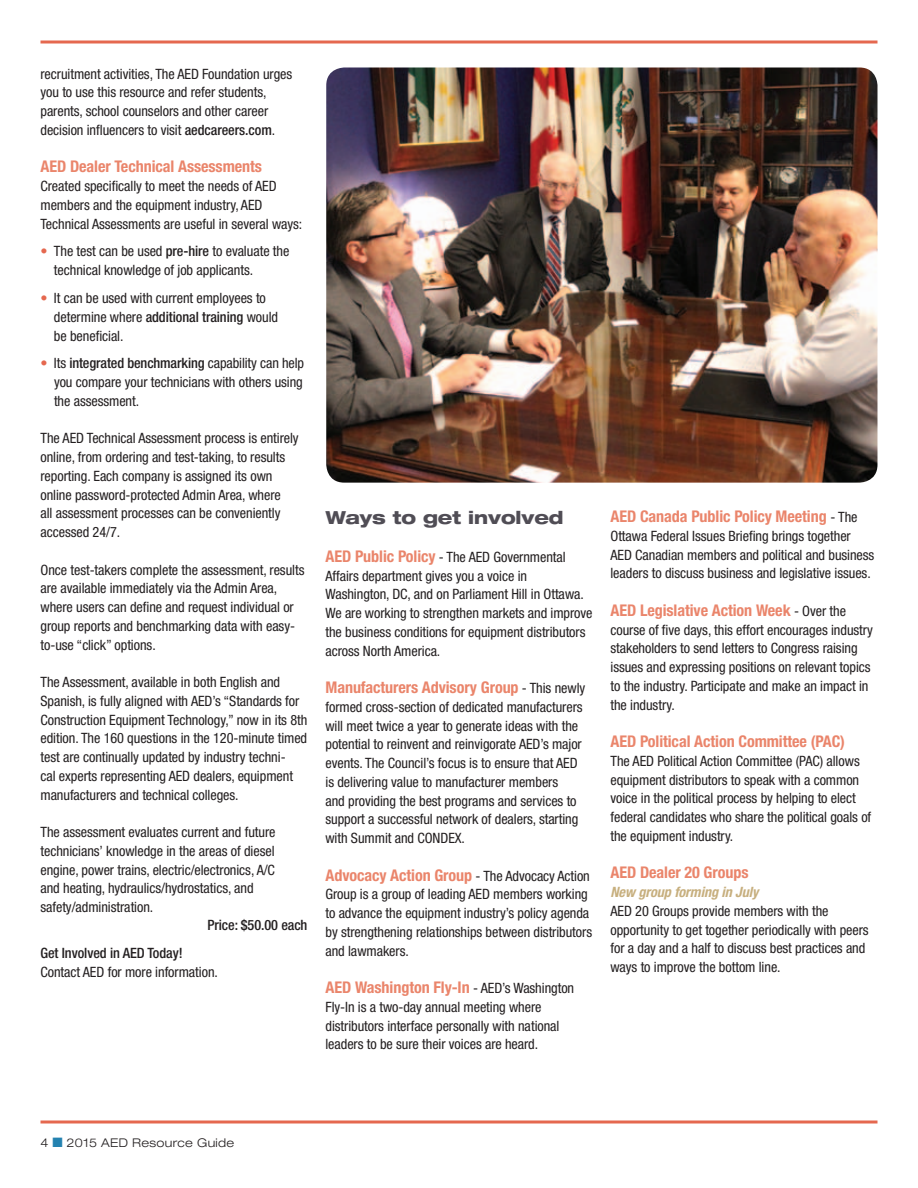
<style>
.page{position:relative;width:918px;height:1188px;background:#fff}
.page>*{position:absolute;margin:0;border:0;box-sizing:border-box;transform-origin:0 0}
.t1{font:800 expanded 18px "Helvetica Neue";letter-spacing:-.005em;color:#504d55}
.t2{font:700 condensed 16.2px "Helvetica Neue";letter-spacing:-.005em;color:#ea856b}
.t3{font:condensed 14.25px/18.8px "Helvetica Neue";letter-spacing:-.005em;color:#231f20}
.t4{font:500 condensed 14.25px "Helvetica Neue";letter-spacing:-.005em;color:#231f20}
.t5{font:italic 700 condensed 14.25px "Helvetica Neue";letter-spacing:-.005em;color:#c7af7e}
.t6{font:300 expanded 12px "Helvetica Neue";letter-spacing:.03em;color:#231f20}
.s1{font-weight:500}
.s2{color:#e5684f}
.s3{font-weight:700;font-size:16.2px;color:#ea856b}
.s4{font-weight:400;font-size:14.25px;color:#231f20}
.s5{color:#2482b0}
</style>
<div class="page">
<svg style="left:40px;top:40px;width:838px;height:4px;background:#eb8d7a"></svg>
<svg style="left:40px;top:1120px;width:838px;height:4px;background:#eb8d7a"></svg>
<img style="left:326px;top:68px;width:552px;height:415px">
<p class="t3" style="left:40px;top:64px;width:253px">recruitment activities, The AED Foundation urges you to use this resource and refer students, parents, school counselors and other career decision influencers to visit <span class="s1">aedcareers.com</span>.</p>
<p class="t2" style="left:40px;top:157px;width:223px">AED Dealer Technical Assessments</p>
<p class="t3" style="left:40px;top:177px;width:263px">Created specifically to meet the needs of AED members and the equipment industry, AED<br>Technical Assessments are useful in several ways:</p>
<p class="t3" style="left:54px;top:242px;width:237px;text-indent:-13px"><span class="s2">•</span> The test can be used <span class="s1">pre-hire</span> to evaluate the technical knowledge of job applicants.</p>
<p class="t3" style="left:54px;top:289px;width:226px;text-indent:-13px"><span class="s2">•</span> It can be used with current employees to determine where <span class="s1">additional training</span> would be beneficial.</p>
<p class="t3" style="left:54px;top:354px;width:252px;text-align:justify;text-indent:-14px"><span class="s2">•</span> Its <span class="s1">integrated benchmarking</span> capability can help you compare your technicians with others using the assessment.</p>
<p class="t3" style="left:41px;top:429px;width:260px">The AED Technical Assessment process is entirely online, from ordering and test-taking, to results reporting. Each company is assigned its own online password-protected Admin Area, where<br>all assessment processes can be conveniently accessed 24/7.</p>
<p class="t3" style="left:41px;top:560px;width:265px">Once test-takers complete the assessment, results are available immediately via the Admin Area, where users can define and request individual or group reports and benchmarking data with easy&shy;to-use “click” options.</p>
<p class="t3" style="left:41px;top:673px;width:268px">The Assessment, available in both English and Spanish, is fully aligned with AED’s “Standards for Construction Equipment Technology,” now in its 8th edition. The 160 questions in the 120-minute timed test are continually updated by industry techni-<br>cal experts representing AED dealers, equipment manufacturers and technical colleges.</p>
<p class="t3" style="left:41px;top:823px;width:236px">The assessment evaluates current and future technicians’ knowledge in the areas of diesel engine, power trains, electric/electronics, A/C and heating, hydraulics/hydrostatics, and safety/administration.</p>
<p class="t4" style="left:207px;top:917px;width:102px">Price: $50.00 each</p>
<p class="t4" style="left:41px;top:944px;width:144px">Get Involved in AED Today!</p>
<p class="t3" style="left:41px;top:962px;width:179px">Contact AED for more information.</p>
<p class="t1" style="left:326px;top:506px;width:240px">Ways to get involved</p>
<p class="t3" style="left:326px;top:547px;width:269px"><span class="s3">AED Public Policy</span> - The AED Governmental Affairs department gives you a voice in Washington, DC, and on Parliament Hill in Ottawa.<br>We are working to strengthen markets and improve the business conditions for equipment distributors across North America.</p>
<p class="t2" style="left:326px;top:678px;width:261px">Manufacturers Advisory Group <span class="s4">- This newly</span></p>
<p class="t3" style="left:325px;top:697px;width:259px">formed cross-section of dedicated manufacturers will meet twice a year to generate ideas with the potential to reinvent and reinvigorate AED’s major events. The Council’s focus is to ensure that AED is delivering value to manufacturer members<br>and providing the best programs and services to support a successful network of dealers, starting with Summit and CONDEX.</p>
<p class="t2" style="left:326px;top:865px;width:266px">Advocacy Action Group <span class="s4">- The Advocacy Action</span></p>
<p class="t3" style="left:326px;top:885px;width:268px">Group is a group of leading AED members working to advance the equipment industry’s policy agenda by strengthening relationships between distributors and lawmakers.</p>
<p class="t2" style="left:326px;top:978px;width:250px">AED Washington Fly-In <span class="s4">- AED’s Washington</span></p>
<p class="t3" style="left:325px;top:997px;width:235px">Fly-In is a two-day annual meeting where distributors interface personally with national leaders to be sure their voices are heard.</p>
<p class="t2" style="left:610px;top:507px;width:249px">AED Canada Public Policy Meeting <span class="s4">- The</span></p>
<p class="t3" style="left:610px;top:526px;width:265px">Ottawa Federal Issues Briefing brings together<br>AED Canadian members and political and business leaders to discuss business and legislative issues.</p>
<p class="t2" style="left:610px;top:600px;width:237px">AED Legislative Action Week <span class="s4">- Over the</span></p>
<p class="t3" style="left:610px;top:620px;width:264px">course of five days, this effort encourages industry stakeholders to send letters to Congress raising issues and expressing positions on relevant topics to the industry. Participate and make an impact in the industry.</p>
<p class="t2" style="left:611px;top:732px;width:236px">AED Political Action Committee (PAC)</p>
<p class="t3" style="left:610px;top:751px;width:262px">The AED Political Action Committee (PAC) allows equipment distributors to speak with a common voice in the political process by helping to elect federal candidates who share the political goals of the equipment industry.</p>
<p class="t2" style="left:611px;top:863px;width:140px">AED Dealer 20 Groups</p>
<p class="t5" style="left:611px;top:883px;width:150px">New group forming in July</p>
<p class="t3" style="left:611px;top:901px;width:260px">AED 20 Groups provide members with the opportunity to get together periodically with peers for a day and a half to discuss best practices and ways to improve the bottom line.</p>
<p class="t6" style="left:40px;top:1135px;width:195px">4 <span class="s5">■</span> 2015 AED Resource Guide</p>
</div>
